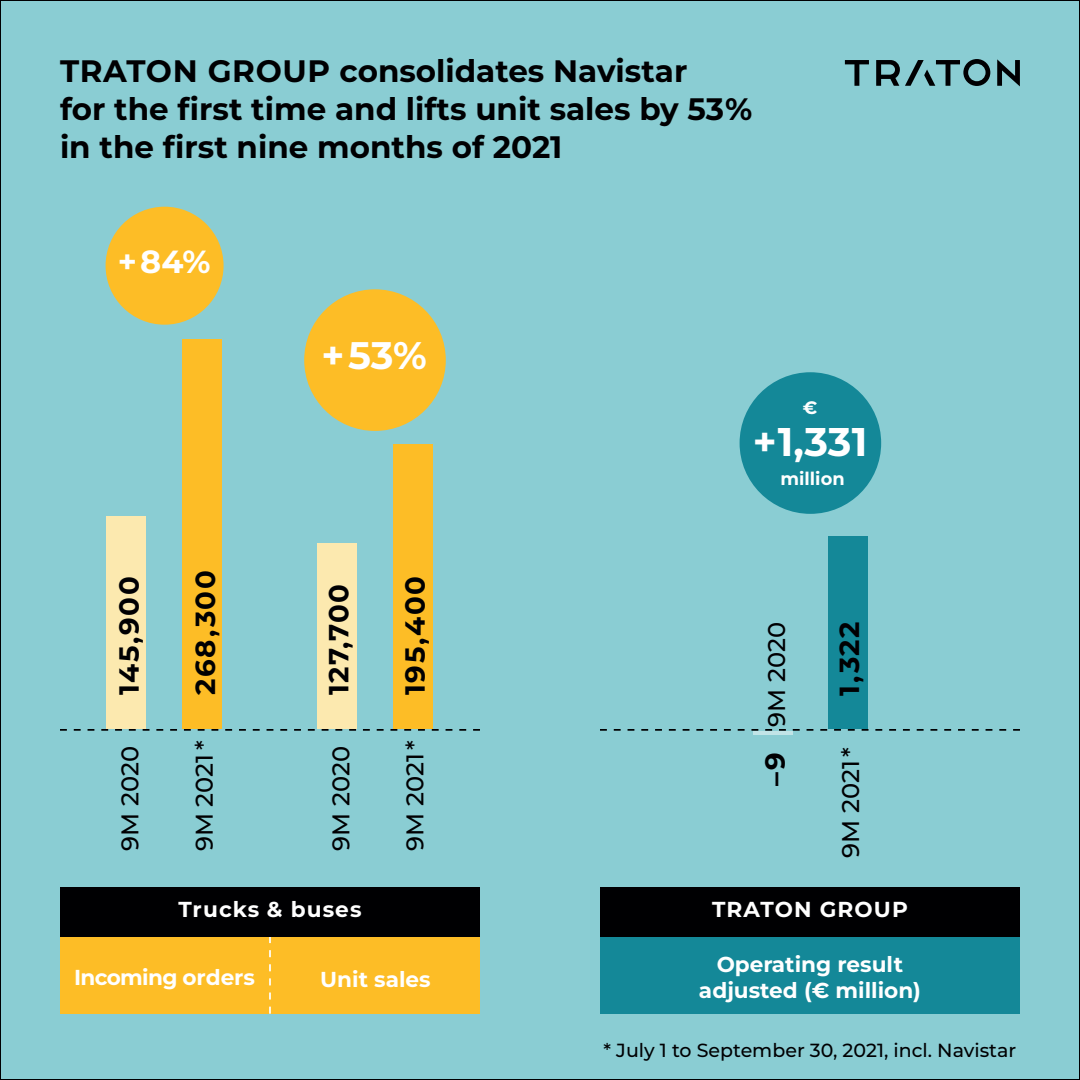
<style>
.page{position:relative;width:1080px;height:1080px;background:#8acdd3}
.page>*{position:absolute;margin:0;border:0;box-sizing:border-box;transform-origin:0 0}
.t1{font:700 40px "TRATON Type Display";color:#fff}
.t2{font:700 38.4px "TRATON Type Display";color:#fff}
.t3{font:700 32px "TRATON Type Display";color:#fff}
.t4{font:700 31px/38px "TRATON Type Display";color:#000002}
.t5{font:700 27.7px "TRATON Type Display";letter-spacing:.055em;color:#000002}
.t6{font:500 24.2px "TRATON Type Display";color:#000002}
.t7{font:700 21.6px/25.9px "TRATON Type Display";color:#fff;text-align:center}
.t8{font:700 21.6px "TRATON Type Display";letter-spacing:.05em;color:#fff}
.t9{font:700 21.6px "TRATON Type Display";letter-spacing:-.025em;color:#fff}
.t10{font:500 19px "TRATON Type Display";color:#000002}
.t11{font:700 18px "TRATON Type Display";color:#fff}
.s1{font-weight:700;font-size:27.7px}
</style>
<div class="page">
<div style="left:828px;top:537px;width:40px;height:192px;background:#148898"></div>
<div style="left:393px;top:445px;width:40px;height:284px;background:#fdbd26"></div>
<div style="left:317px;top:543px;width:40px;height:186px;background:#fce9af"></div>
<div style="left:182px;top:339px;width:40px;height:390px;background:#fdbd26"></div>
<div style="left:106px;top:517px;width:40px;height:212px;background:#fce9af"></div>
<div style="left:600px;top:936px;width:420px;height:78px;background:#148898"></div>
<div style="left:60px;top:936px;width:420px;height:78px;background:#fdbd26"></div>
<svg style="left:269px;top:936px;width:2px;height:78px"></svg>
<div style="left:600px;top:887px;width:420px;height:49px;background:#000002"></div>
<div style="left:60px;top:887px;width:420px;height:49px;background:#000002"></div>
<svg style="left:997px;top:59px;width:23px;height:27px"></svg>
<svg style="left:876px;top:59px;width:114px;height:27px"></svg>
<svg style="left:845px;top:60px;width:24px;height:26px"></svg>
<div style="left:106px;top:207px;width:118px;height:118px;background:#fdbd26;border-radius:50%"></div>
<div style="left:304px;top:289px;width:142px;height:142px;background:#fdbd26;border-radius:50%"></div>
<div style="left:740px;top:372px;width:141px;height:142px;background:#148898;border-radius:50%"></div>
<svg style="left:600px;top:729px;width:420px;height:2px"></svg>
<hr style="left:753px;top:731px;width:40px;height:4px;background:#c1e4e7">
<svg style="left:60px;top:729px;width:420px;height:2px"></svg>
<p class="t4" style="left:60px;top:51px;width:694px">TRATON GROUP consolidates Navistar<br>for the first time and lifts unit sales by 53% in the first nine months of 2021</p>
<p class="t3" style="left:118px;top:239px;width:94px">+ 84%</p>
<p class="t5" style="left:109px;top:695px;width:120px;rotate:-90deg">145,900</p>
<p class="t5" style="left:185px;top:695px;width:126px;rotate:-90deg">268,300</p>
<p class="t2" style="left:321px;top:328px;width:107px">+ 53%</p>
<p class="t5" style="left:319px;top:695px;width:112px;rotate:-90deg">127,700</p>
<p class="t5" style="left:395px;top:695px;width:120px;rotate:-90deg">195,400</p>
<p class="t6" style="left:113px;top:851px;width:106px;rotate:-90deg">9M 2020</p>
<p class="t6" style="left:187px;top:851px;width:112px;rotate:-90deg">9M 2021 *</p>
<p class="t6" style="left:324px;top:851px;width:106px;rotate:-90deg">9M 2020</p>
<p class="t6" style="left:398px;top:851px;width:112px;rotate:-90deg">9M 2021 *</p>
<p class="t8" style="left:178px;top:894px;width:185px">Trucks &amp; buses</p>
<p class="t9" style="left:74px;top:962px;width:183px">Incoming orders</p>
<p class="t7" style="left:320px;top:965px;width:112px">Unit sales</p>
<p class="t11" style="left:803px;top:395px;width:16px">€</p>
<p class="t1" style="left:753px;top:413px;width:116px">+1,331</p>
<p class="t11" style="left:781px;top:465px;width:66px">million</p>
<p class="t6" style="left:760px;top:786px;width:165px;rotate:-90deg"><span class="s1">–9</span> 9M 2020</p>
<p class="t5" style="left:829px;top:696px;width:76px;rotate:-90deg">1,322</p>
<p class="t6" style="left:834px;top:858px;width:112px;rotate:-90deg">9M 2021 *</p>
<p class="t8" style="left:712px;top:894px;width:197px">TRATON GROUP</p>
<p class="t7" style="left:699px;top:950px;width:224px">Operating result adjusted (€ million)</p>
<p class="t10" style="left:604px;top:1037px;width:414px">* July 1 to September 30, 2021, incl. Navistar</p>
</div>
